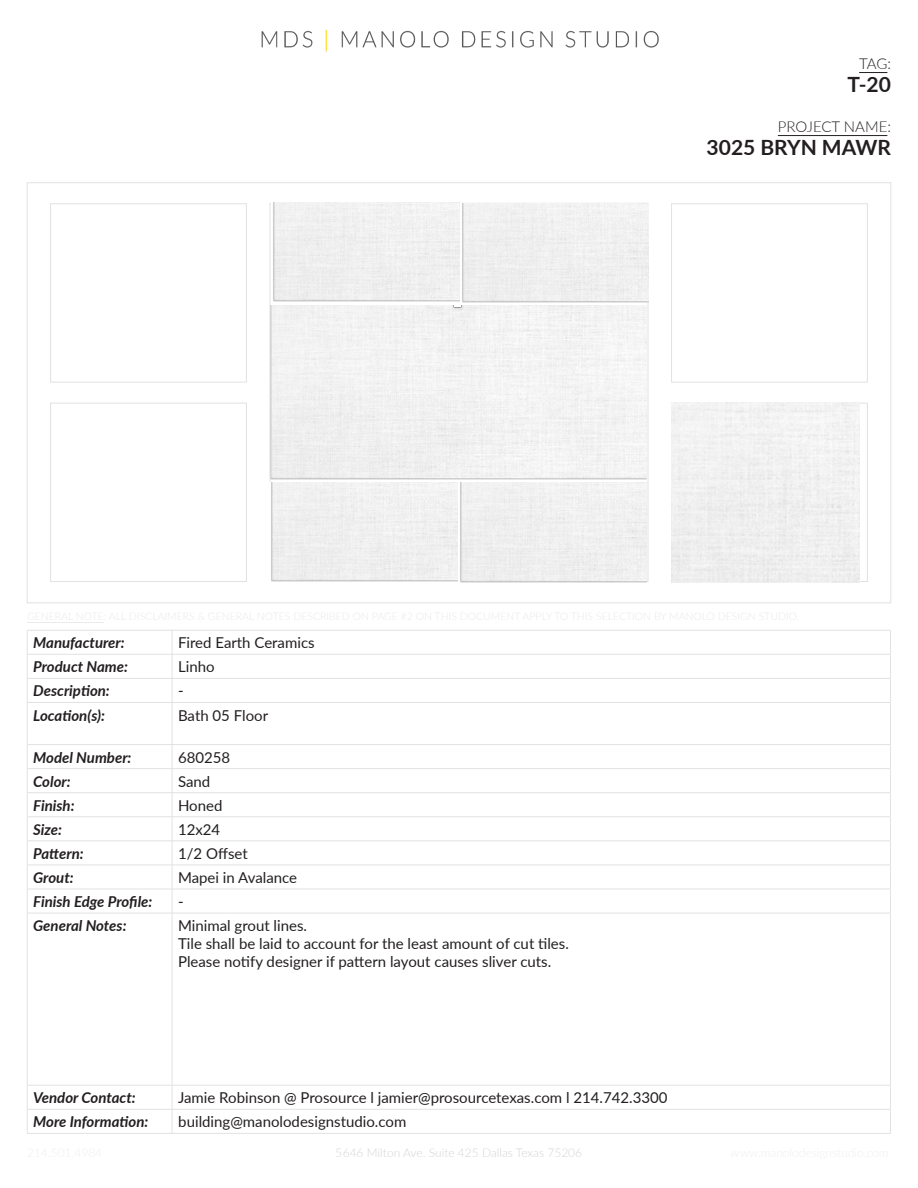
<style>
.page{position:relative;width:918px;height:1188px;background:#fff}
.page>*{position:absolute;margin:0;border:0;box-sizing:border-box;transform-origin:0 0}
.t1{font:700 21px "Lato";color:#231f20}
.t2{font:15px/24px "Lato";color:#231f20}
.t3{font:italic 700 15px/24px "Lato";color:#231f20}
.t4{font:300 15px "Lato";color:#231f20}
.t5{font:300 12px "Lato";color:#c7c8ca}
</style>
<div class="page">
<img style="left:261px;top:30px;width:398px;height:22px">
<svg style="left:859px;top:72px;width:28px;height:1px"></svg>
<hr style="left:778px;top:135px;width:109px;height:1px;background:#231f20">
<hr style="left:27px;top:630px;width:145px;height:1px;background:#e1e2e4">
<hr style="left:27px;top:654px;width:145px;height:1px;background:#e1e2e4">
<hr style="left:27px;top:678px;width:145px;height:1px;background:#e1e2e4">
<svg style="left:27px;top:631px;width:1px;height:71px"></svg>
<hr style="left:27px;top:702px;width:145px;height:1px;background:#e1e2e4">
<hr style="left:27px;top:703px;width:1px;height:41px;background:#e1e2e4">
<hr style="left:27px;top:744px;width:145px;height:1px;background:#e1e2e4">
<hr style="left:27px;top:768px;width:145px;height:1px;background:#e1e2e4">
<hr style="left:27px;top:792px;width:145px;height:1px;background:#e1e2e4">
<hr style="left:27px;top:817px;width:145px;height:1px;background:#e1e2e4">
<hr style="left:27px;top:841px;width:145px;height:1px;background:#e1e2e4">
<hr style="left:27px;top:865px;width:145px;height:1px;background:#e1e2e4">
<hr style="left:27px;top:889px;width:145px;height:1px;background:#e1e2e4">
<svg style="left:27px;top:745px;width:1px;height:168px"></svg>
<hr style="left:27px;top:913px;width:145px;height:1px;background:#e1e2e4">
<hr style="left:27px;top:913px;width:1px;height:172px;background:#e1e2e4">
<hr style="left:27px;top:1085px;width:145px;height:1px;background:#e1e2e4">
<hr style="left:27px;top:1109px;width:145px;height:1px;background:#e1e2e4">
<svg style="left:27px;top:1086px;width:1px;height:47px"></svg>
<hr style="left:27px;top:1133px;width:145px;height:1px;background:#e1e2e4">
<hr style="left:27px;top:622px;width:77px;height:1px;background:#b0b1b5">
<div style="left:272px;top:305px;width:374px;height:174px;background:#f2f2f2"></div>
<div style="left:671px;top:204px;width:197px;height:178px;border:1px solid #e1e2e4"></div>
<div style="left:50px;top:204px;width:197px;height:178px;border:1px solid #e1e2e4"></div>
<div style="left:50px;top:403px;width:197px;height:179px;border:1px solid #e1e2e4"></div>
<hr style="left:172px;top:630px;width:719px;height:1px;background:#e1e2e4">
<hr style="left:172px;top:654px;width:719px;height:1px;background:#e1e2e4">
<hr style="left:172px;top:678px;width:719px;height:1px;background:#e1e2e4">
<svg style="left:172px;top:631px;width:1px;height:71px"></svg>
<svg style="left:890px;top:631px;width:1px;height:71px"></svg>
<hr style="left:172px;top:702px;width:719px;height:1px;background:#e1e2e4">
<hr style="left:172px;top:703px;width:1px;height:41px;background:#e1e2e4">
<hr style="left:890px;top:703px;width:1px;height:41px;background:#e1e2e4">
<hr style="left:172px;top:744px;width:719px;height:1px;background:#e1e2e4">
<hr style="left:172px;top:768px;width:719px;height:1px;background:#e1e2e4">
<hr style="left:172px;top:792px;width:719px;height:1px;background:#e1e2e4">
<hr style="left:172px;top:817px;width:719px;height:1px;background:#e1e2e4">
<hr style="left:172px;top:841px;width:719px;height:1px;background:#e1e2e4">
<hr style="left:172px;top:865px;width:719px;height:1px;background:#e1e2e4">
<hr style="left:172px;top:889px;width:719px;height:1px;background:#e1e2e4">
<svg style="left:172px;top:745px;width:1px;height:168px"></svg>
<svg style="left:890px;top:745px;width:1px;height:168px"></svg>
<hr style="left:172px;top:913px;width:719px;height:1px;background:#e1e2e4">
<hr style="left:172px;top:913px;width:1px;height:172px;background:#e1e2e4">
<hr style="left:890px;top:913px;width:1px;height:172px;background:#e1e2e4">
<hr style="left:172px;top:1085px;width:719px;height:1px;background:#e1e2e4">
<hr style="left:172px;top:1109px;width:719px;height:1px;background:#e1e2e4">
<svg style="left:172px;top:1086px;width:1px;height:47px"></svg>
<svg style="left:890px;top:1086px;width:1px;height:47px"></svg>
<hr style="left:172px;top:1133px;width:719px;height:1px;background:#e1e2e4">
<div style="left:273px;top:203px;width:375px;height:99px;background:#efefef"></div>
<div style="left:271px;top:482px;width:376px;height:100px;background:#f0f0f0"></div>
<p class="t4" style="left:859px;top:53px;width:33px">TAG:</p>
<h1 class="t1" style="left:847px;top:69px;width:45px">T-20</h1>
<p class="t4" style="left:778px;top:116px;width:115px">PROJECT NAME:</p>
<h1 class="t1" style="left:707px;top:132px;width:186px">3025 BRYN MAWR</h1>
<p class="t3" style="left:33px;top:630px;width:96px">Manufacturer:<br>Product Name:<br>Description:<br>Location(s):</p>
<p class="t3" style="left:33px;top:745px;width:121px">Model Number:<br>Color:<br>Finish:<br>Size:<br>Pattern:<br>Grout:<br>Finish Edge Profile:<br>General Notes:</p>
<p class="t2" style="left:178px;top:630px;width:138px">Fired Earth Ceramics<br>Linho<br>-<br>Bath 05 Floor</p>
<p class="t2" style="left:178px;top:745px;width:131px">680258<br>Sand<br>Honed<br>12x24<br>1/2 Offset<br>Mapei in Avalance<br>-<br>Minimal grout lines.</p>
<p class="t2" style="left:178px;top:934px;width:392px;line-height:18px">Tile shall be laid to account for the least amount of cut tiles.<br>Please notify designer if pattern layout causes sliver cuts.</p>
<p class="t3" style="left:33px;top:1085px;width:117px">Vendor Contact:<br>More Information:</p>
<p class="t2" style="left:178px;top:1085px;width:491px">Jamie Robinson @ Prosource l jamier@prosourcetexas.com l 214.742.3300</p>
<p class="t2" style="left:178px;top:1109px;width:230px">building@manolodesignstudio.com</p>
<p class="t5" style="left:336px;top:1145px;width:248px">5646 Milton Ave. Suite 425 Dallas Texas 75206</p>
</div>
